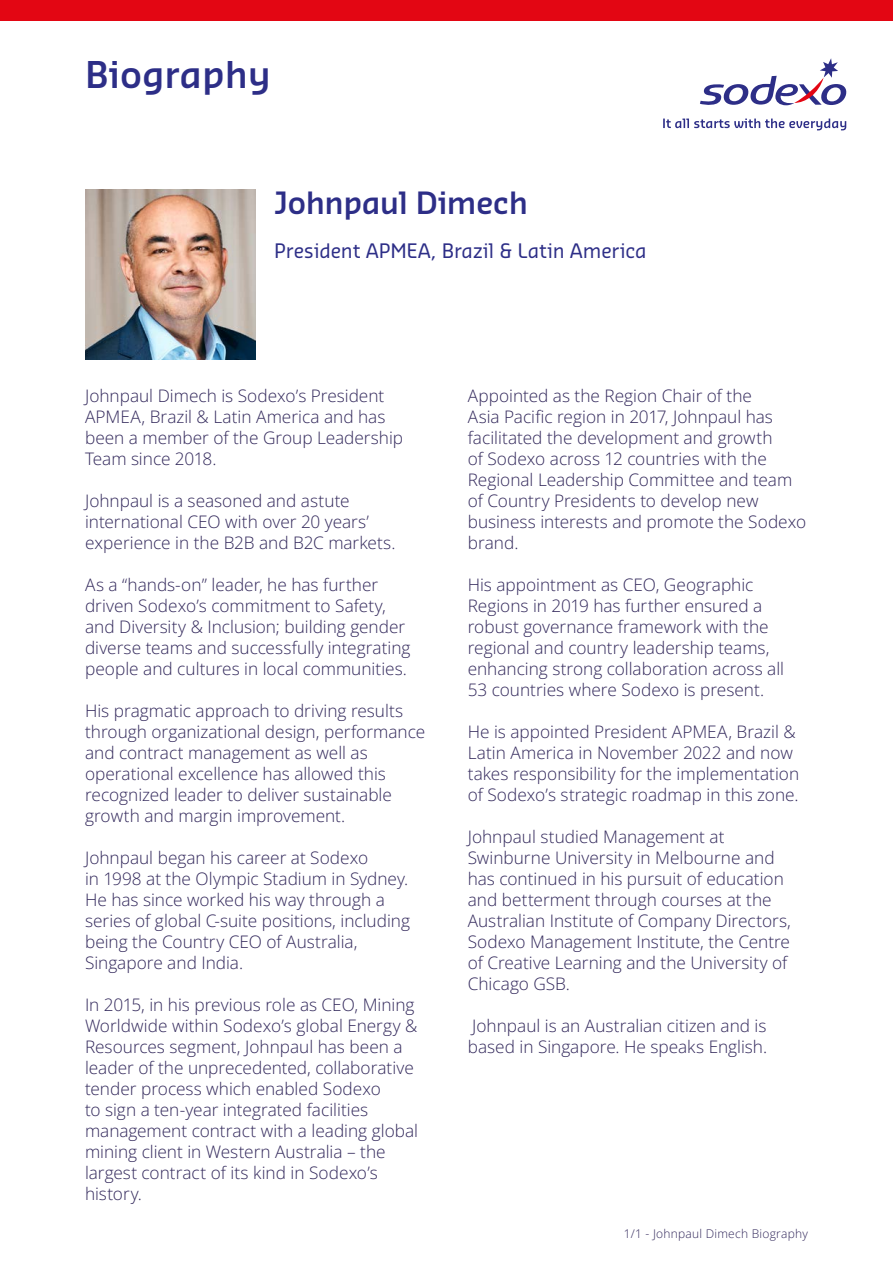
<style>
.page{position:relative;width:893px;height:1263px;background:#fff}
.page>*{position:absolute;margin:0;border:0;box-sizing:border-box;transform-origin:0 0}
.t1{font:600 36px "Sansa Pro";color:#2d2e87}
.t2{font:600 30px "Sansa Pro";letter-spacing:-.015em;color:#2d2e87}
.t3{font:19.5px "Sansa Pro";letter-spacing:-.005em;color:#2d2e87}
.t4{font:300 17.25px/21px "Open Sans";color:#32285b}
.t5{font:300 12px "Open Sans";letter-spacing:.02em;color:#32285b}
</style>
<div class="page">
<img style="left:85px;top:190px;width:170px;height:170px">
<div style="left:0;top:0;width:893px;height:21px;background:#e30613"></div>
<svg style="left:663px;top:58px;width:184px;height:72px"></svg>
<h1 class="t1" style="left:85px;top:51px;width:188px">Biography</h1>
<h2 class="t2" style="left:274px;top:183px;width:255px">Johnpaul Dimech</h2>
<p class="t3" style="left:274px;top:238px;width:374px">President APMEA, Brazil &amp; Latin America</p>
<p class="t4" style="left:85px;top:385px;width:320px">Johnpaul Dimech is Sodexo’s President<br>APMEA, Brazil &amp; Latin America and has been a member of the Group Leadership<br>Team since 2018.</p>
<p class="t4" style="left:85px;top:490px;width:312px">Johnpaul is a seasoned and astute international CEO with over 20 years’ experience in the B2B and B2C markets.</p>
<p class="t4" style="left:85px;top:574px;width:327px">As a “hands-on” leader, he has further driven Sodexo’s commitment to Safety, and Diversity &amp; Inclusion; building gender diverse teams and successfully integrating people and cultures in local communities.</p>
<p class="t4" style="left:85px;top:700px;width:342px">His pragmatic approach to driving results through organizational design, performance and contract management as well as operational excellence has allowed this recognized leader to deliver sustainable growth and margin improvement.</p>
<p class="t4" style="left:85px;top:847px;width:326px">Johnpaul began his career at Sodexo<br>in 1998 at the Olympic Stadium in Sydney.<br>He has since worked his way through a series of global C-suite positions, including being the Country CEO of Australia, Singapore and India.</p>
<p class="t4" style="left:85px;top:994px;width:335px">In 2015, in his previous role as CEO, Mining Worldwide within Sodexo’s global Energy &amp; Resources segment, Johnpaul has been a leader of the unprecedented, collaborative tender process which enabled Sodexo<br>to sign a ten-year integrated facilities management contract with a leading global mining client in Western Australia – the largest contract of its kind in Sodexo’s history.</p>
<p class="t4" style="left:468px;top:385px;width:340px">Appointed as the Region Chair of the<br>Asia Pacific region in 2017, Johnpaul has facilitated the development and growth<br>of Sodexo across 12 countries with the Regional Leadership Committee and team of Country Presidents to develop new business interests and promote the Sodexo brand.</p>
<p class="t4" style="left:468px;top:574px;width:318px">His appointment as CEO, Geographic Regions in 2019 has further ensured a robust governance framework with the regional and country leadership teams, enhancing strong collaboration across all 53 countries where Sodexo is present.</p>
<p class="t4" style="left:468px;top:721px;width:333px">He is appointed President APMEA, Brazil &amp; Latin America in November 2022 and now takes responsibility for the implementation of Sodexo’s strategic roadmap in this zone.</p>
<p class="t4" style="left:468px;top:826px;width:325px">Johnpaul studied Management at Swinburne University in Melbourne and has continued in his pursuit of education and betterment through courses at the Australian Institute of Company Directors, Sodexo Management Institute, the Centre of Creative Learning and the University of Chicago GSB.</p>
<p class="t4" style="left:468px;top:1015px;width:301px">Johnpaul is an Australian citizen and is based in Singapore. He speaks English.</p>
<p class="t5" style="left:624px;top:1225px;width:186px">1/1 - Johnpaul Dimech Biography</p>
</div>
